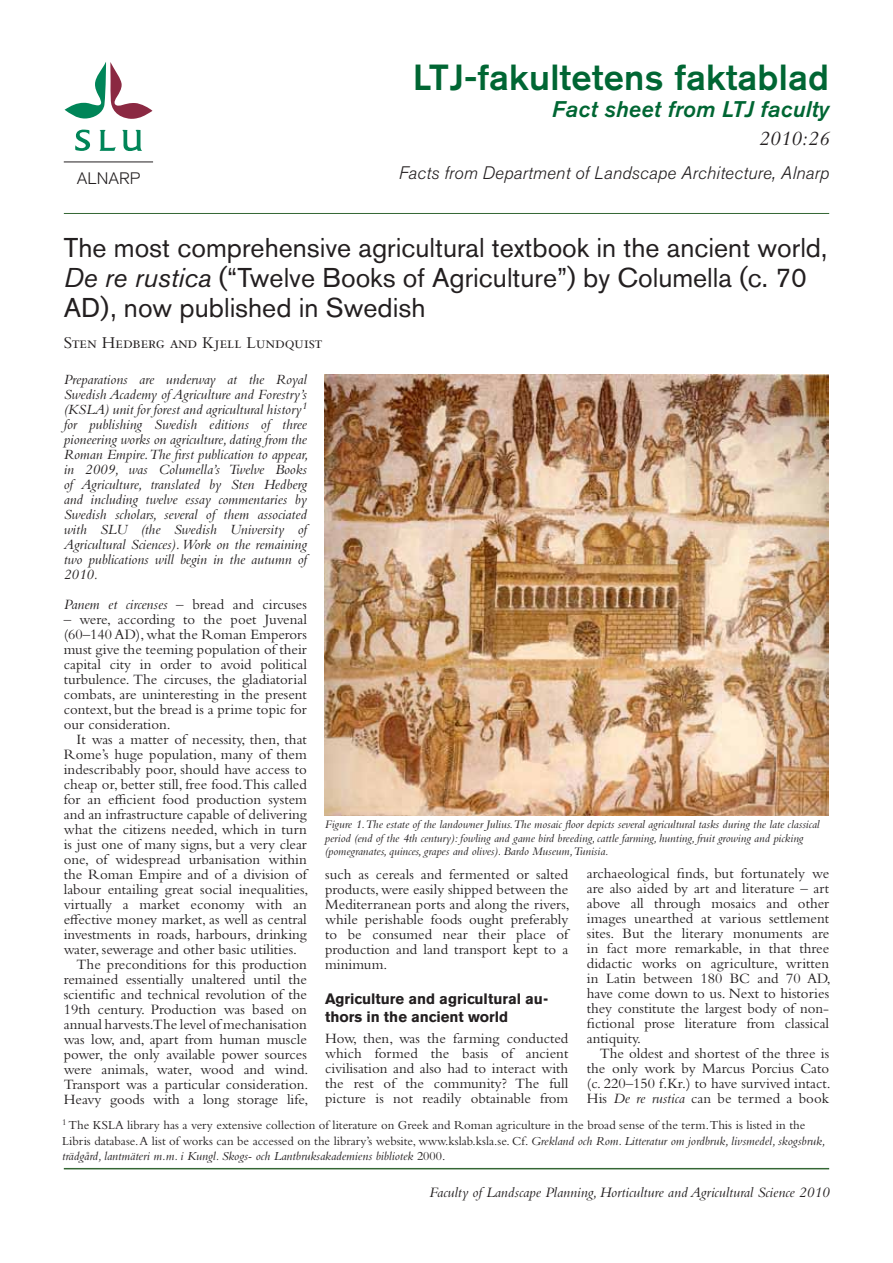
<style>
.page{position:relative;width:893px;height:1263px;background:#fff}
.page>*{position:absolute;margin:0;border:0;box-sizing:border-box;transform-origin:0 0}
.t1{font:500 36px "Akzidenz Grotesk BQ";letter-spacing:.01em;color:#063}
.t2{font:27px/30px "Akzidenz Grotesk BQ";color:#231f20}
.t3{font:italic 22.5px "Akzidenz Grotesk BQ Med";letter-spacing:.01em;color:#063}
.t4{font:italic 21px "Bembo";color:#231f20}
.t5{font:italic 300 18px "Akzidenz Grotesk BQ";letter-spacing:.005em;color:#231f20}
.t6{font:17.25px "Bembo SC";color:#231f20}
.t7{font:300 16.5px "Akzidenz Grotesk BQ";color:#231f20}
.t8{font:italic 15px "Bembo";color:#231f20}
.t9{font:700 15px/18px "Akzidenz Grotesk BE";color:#231f20}
.t10{font:14.85px/15px "Bembo Std";color:#231f20;text-align:justify}
.t11{font:italic 14.7px/15px "Bembo Std";color:#231f20;text-align:justify}
.t12{font:12.75px/15.3px "Bembo Std";color:#231f20}
.t13{font:italic 12px/13.5px "Bembo Std";color:#231f20}
.s1{font-style:italic}
</style>
<div class="page">
<hr style="left:64px;top:1168px;width:765px;height:1px;background:#346734">
<hr style="left:64px;top:213px;width:765px;height:1px;background:#346734">
<hr style="left:64px;top:162px;width:89px;height:1px;background:#231f20">
<svg style="left:65px;top:62px;width:87px;height:57px"></svg>
<svg style="left:75px;top:129px;width:15px;height:22px"></svg>
<svg style="left:100px;top:130px;width:16px;height:21px"></svg>
<svg style="left:122px;top:130px;width:20px;height:21px"></svg>
<img style="left:325px;top:374px;width:503px;height:441px">
<h1 class="t1" style="left:413px;top:55px;width:418px">LTJ-fakultetens faktablad</h1>
<h3 class="t3" style="left:552px;top:96px;width:278px">Fact sheet from LTJ faculty</h3>
<p class="t7" style="left:77px;top:169px;width:65px">ALNARP</p>
<h3 class="t4" style="left:759px;top:126px;width:72px">2010:26</h3>
<p class="t5" style="left:399px;top:163px;width:432px">Facts from Department of Landscape Architecture, Alnarp</p>
<h2 class="t2" style="left:64px;top:233px;width:765px">The most comprehensive agricultural textbook in the ancient world,<br><span class="s1">De re rustica</span> (“Twelve Books of Agriculture”) by Columella (c. 70<br>AD), now published in Swedish</h2>
<p class="t6" style="left:64px;top:333px;width:260px">Sten Hedberg and Kjell Lundquist</p>
<p class="t11" style="left:64px;top:372px;width:246px">Preparations are underway at the Royal Swedish Academy of Agriculture and Forestry’s (KSLA) unit for forest and agricultural history<sup>1 </sup>for publishing Swedish editions of three pioneering works on agriculture, dating from the Roman Empire. The first publication to appear, in 2009, was Columella’s Twelve Books of Agriculture, translated by Sten Hedberg and including twelve essay commentaries by Swedish scholars, several of them associated with SLU (the Swedish University of Agricultural Sciences). Work on the remaining two publications will begin in the autumn of 2010.</p>
<p class="t10" style="left:64px;top:597px;width:245px"><span class="s1">Panem et circenses</span> – bread and circuses</p>
<p class="t10" style="left:64px;top:612px;width:245px">– were, according to the poet Juvenal (60–140 AD), what the Roman Emperors must give the teeming population of their capital city in order to avoid political turbulence. The circuses, the gladiatorial combats, are uninteresting in the present context, but the bread is a prime topic for our consideration.</p>
<p class="t10" style="left:77px;top:732px;width:232px">It was a matter of necessity, then, that</p>
<p class="t10" style="left:64px;top:747px;width:245px">Rome’s huge population, many of them</p>
<p class="t10" style="left:64px;top:762px;width:245px">indescribably poor, should have access to</p>
<p class="t10" style="left:64px;top:777px;width:245px">cheap or, better still, free food. This called</p>
<p class="t10" style="left:64px;top:792px;width:245px">for an efficient food production system</p>
<p class="t10" style="left:64px;top:807px;width:245px">and an infrastructure capable of delivering</p>
<p class="t10" style="left:64px;top:822px;width:245px">what the citizens needed, which in turn</p>
<p class="t10" style="left:64px;top:837px;width:245px">is just one of many signs, but a very clear</p>
<p class="t10" style="left:64px;top:852px;width:245px">one, of widespread urbanisation within</p>
<p class="t10" style="left:64px;top:867px;width:245px">the Roman Empire and of a division of</p>
<p class="t10" style="left:64px;top:882px;width:246px">labour entailing great social inequalities,</p>
<p class="t10" style="left:64px;top:897px;width:245px">virtually a market economy with an</p>
<p class="t10" style="left:64px;top:912px;width:245px">effective money market, as well as central</p>
<p class="t10" style="left:64px;top:927px;width:245px">investments in roads, harbours, drinking</p>
<p class="t10" style="left:64px;top:942px;width:235px">water, sewerage and other basic utilities.</p>
<p class="t10" style="left:77px;top:957px;width:232px">The preconditions for this production</p>
<p class="t10" style="left:64px;top:972px;width:245px">remained essentially unaltered until the</p>
<p class="t10" style="left:64px;top:987px;width:245px">scientific and technical revolution of the</p>
<p class="t10" style="left:64px;top:1002px;width:245px">19th century. Production was based on</p>
<p class="t10" style="left:64px;top:1017px;width:245px">annual harvests.The level of mechanisation</p>
<p class="t10" style="left:64px;top:1032px;width:245px">was low, and, apart from human muscle</p>
<p class="t10" style="left:64px;top:1047px;width:245px">power, the only available power sources</p>
<p class="t10" style="left:64px;top:1062px;width:246px">were animals, water, wood and wind.</p>
<p class="t10" style="left:64px;top:1077px;width:246px">Transport was a particular consideration.</p>
<p class="t10" style="left:64px;top:1092px;width:246px">Heavy goods with a long storage life,</p>
<p class="t13" style="left:325px;top:818px;width:496px">Figure 1. The estate of the landowner Julius. The mosaic floor depicts several agricultural tasks during the late classical period (end of the 4th century): fowling and game bird breeding, cattle farming, hunting, fruit growing and picking (pomegranates, quinces, grapes and olives). Bardo Museum, Tunisia.</p>
<p class="t10" style="left:587px;top:865px;width:245px">archaeological finds, but fortunately we are also aided by art and literature – art above all through mosaics and other images unearthed at various settlement sites. But the literary monuments are in fact more remarkable, in that three didactic works on agriculture, written in Latin between 180 BC and 70 AD, have come down to us. Next to histories they constitute the largest body of non&shy;fictional prose literature from classical antiquity.</p>
<p class="t10" style="left:587px;top:1045px;width:245px;text-indent:13px">The oldest and shortest of the three is the only work by Marcus Porcius Cato (c. 220–150 f.Kr.) to have survived intact.<br>His <span class="s1">De re rustica</span> can be termed a book</p>
<p class="t12" style="left:62px;top:1117px;width:765px"><sup>1</sup> The KSLA library has a very extensive collection of literature on Greek and Roman agriculture in the broad sense of the term.This is listed in the<br>Libris database. A list of works can be accessed on the library’s website, www.kslab.ksla.se. Cf. <span class="s1">Grekland och Rom. Litteratur om jordbruk, livsmedel, skogsbruk, trädgård, lantmäteri m.m. i Kungl. Skogs- och Lantbruksakademiens bibliotek</span> 2000.</p>
<p class="t10" style="left:325px;top:867px;width:246px">such as cereals and fermented or salted products, were easily shipped between the Mediterranean ports and along the rivers, while perishable foods ought preferably to be consumed near their place of production and land transport kept to a minimum.</p>
<p class="t9" style="left:325px;top:990px;width:225px">Agriculture and agricultural au&shy;thors in the ancient world</p>
<p class="t10" style="left:325px;top:1030px;width:245px">How, then, was the farming conducted which formed the basis of ancient civilisation and also had to interact with the rest of the community? The full picture is not readily obtainable from</p>
<p class="t8" style="left:429px;top:1184px;width:402px">Faculty of Landscape Planning, Horticulture and Agricultural Science 2010</p>
</div>
